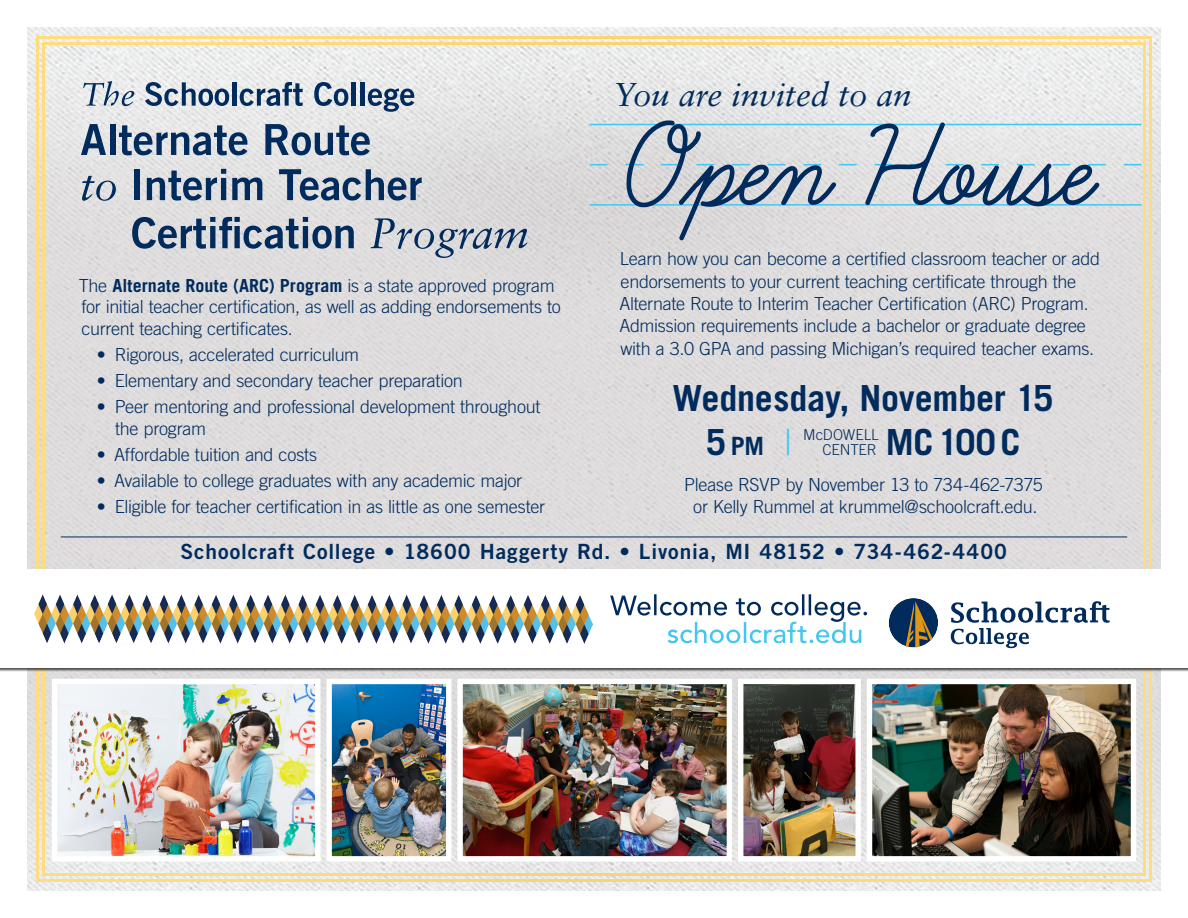
<style>
.page{position:relative;width:1188px;height:918px;background:#fff}
.page>*{position:absolute;margin:0;border:0;box-sizing:border-box;transform-origin:0 0}
.Learning_Curve{font:141px "Learning Curve";color:#002b5c}
.t1{font:700 36px "Trade Gothic LT Std";letter-spacing:-.005em;color:#002b5c}
.t2{font:italic 33px "Sabon LT Std";color:#002b5c}
.t3{font:700 25.2px "Trade Gothic LT Std";color:#002b5c}
.t4{font:21px "Trade Gothic LT Std Bd 2";letter-spacing:.045em;color:#002b5c}
.t5{font:300 18px/22.4px "Trade Gothic LT Std";letter-spacing:-.015em;color:#002b5c}
.t6{font:300 15px/15px "Trade Gothic LT Std";letter-spacing:-.005em;color:#002b5c;text-align:right}
.s1{font-size:36px}
.s2{font-weight:300;font-size:36px;color:#44c7ee}
.s3{font-weight:700}
</style>
<div class="page">
<img style="left:27px;top:27px;width:1134px;height:864px">
<img style="left:35px;top:35px;width:1118px;height:848px">
<div style="left:0;top:569px;width:1188px;height:102px;background:#231f20;opacity:.75"></div>
<div style="left:0;top:570px;width:1188px;height:98px;background:#fff"></div>
<img style="left:35px;top:594px;width:558px;height:49px">
<svg style="left:889px;top:598px;width:49px;height:50px"></svg>
<svg style="left:951px;top:601px;width:159px;height:47px"></svg>
<svg style="left:610px;top:594px;width:257px;height:49px"></svg>
<p class="t2" style="left:613px;top:76px;width:300px">You are invited to an</p>
<p class="Learning_Curve" style="left:624px;top:105px;width:466px">Open House</p>
<p class="t5" style="left:619px;top:247px;width:482px">Learn how you can become a certified classroom teacher or add endorsements to your current teaching certificate through the Alternate Route to Interim Teacher Certification (ARC) Program.<br>Admission requirements include a bachelor or graduate degree with a 3.0 GPA and passing Michigan’s required teacher exams.</p>
<p class="t1" style="left:672px;top:376px;width:382px">Wednesday, November 15</p>
<p class="t3" style="left:706px;top:430px;width:87px"><span class="s1">5</span>pm <span class="s2">|</span></p>
<p class="t6" style="left:803px;top:427px;width:77px">McDOWELL<br>CENTER</p>
<p class="t1" style="left:886px;top:420px;width:136px">MC100C</p>
<p class="t5" style="left:684px;top:473px;width:360px;text-align:center">Please RSVP by November 13 to 734-462-7375 or Kelly Rummel at krummel@schoolcraft.edu.</p>
<p class="t4" style="left:180px;top:538px;width:828px">Schoolcraft College • 18600 Haggerty Rd. • Livonia, MI 48152 • 734-462-4400</p>
<p class="t5" style="left:79px;top:274px;width:483px;line-height:21.8px">The <span class="s3">Alternate Route (ARC) Program</span> is a state approved program for initial teacher certification, as well as adding endorsements to current teaching certificates.</p>
<p class="t5" style="left:97px;top:343px;width:264px">• Rigorous, accelerated curriculum</p>
<p class="t5" style="left:97px;top:369px;width:368px">• Elementary and secondary teacher preparation</p>
<p class="t5" style="left:115px;top:396px;width:427px;line-height:21.8px;text-indent:-18px">• Peer mentoring and professional development throughout the program</p>
<p class="t5" style="left:97px;top:443px;width:222px">• Affordable tuition and costs</p>
<p class="t5" style="left:97px;top:469px;width:427px">• Available to college graduates with any academic major</p>
<p class="t5" style="left:97px;top:495px;width:450px">• Eligible for teacher certification in as little as one semester</p>
</div>
